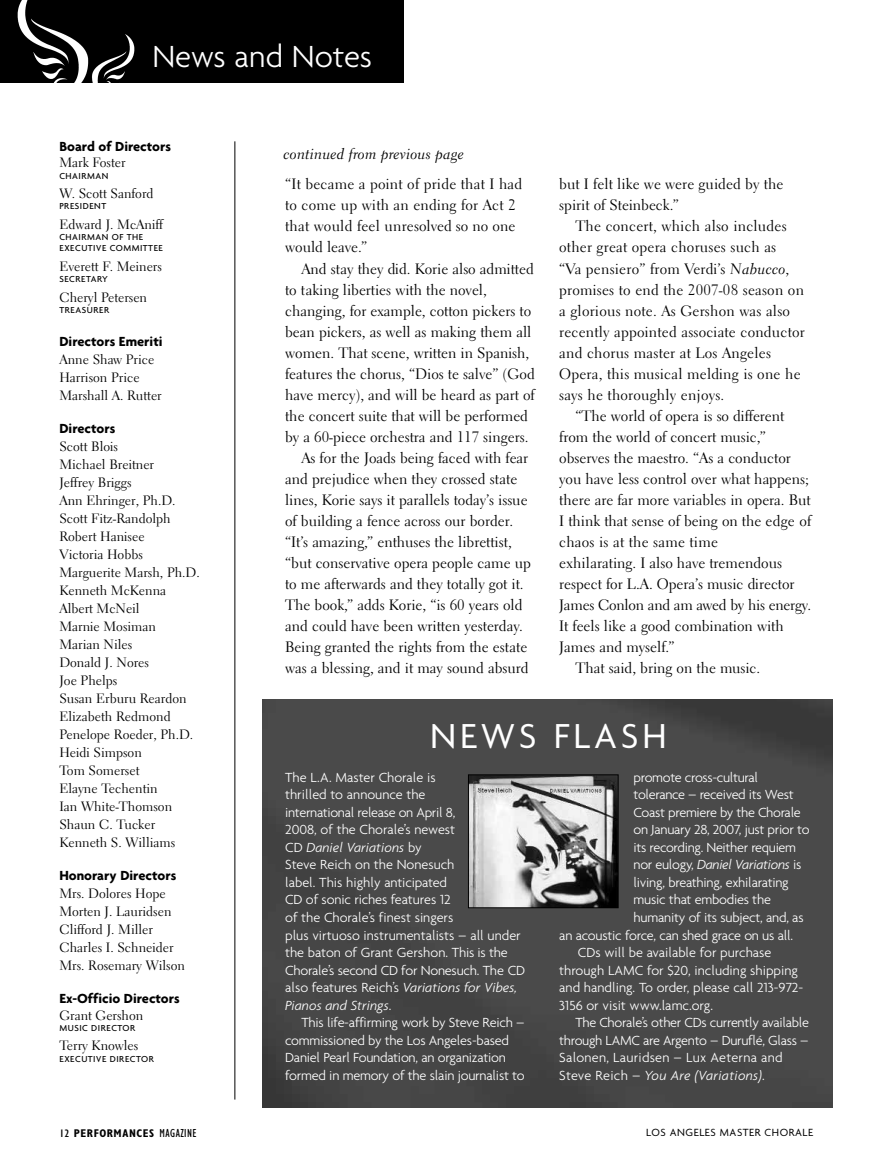
<style>
.page{position:relative;width:878px;height:1175px;background:#fff}
.page>*{position:absolute;margin:0;border:0;box-sizing:border-box;transform-origin:0 0}
.t1{font:37.5px "Agenda";letter-spacing:.1em;color:#fff}
.t2{font:300 33px "Agenda";color:#fff}
.t3{font:15px/21px "Electra LH";color:#000}
.t4{font:15px "Electra LH Cursive";letter-spacing:.01em;color:#000}
.t5{font:300 14.25px/17.5px "Agenda";letter-spacing:-.015em;color:#fff}
.t6{font:700 14.25px "Agenda";color:#000}
.t7{font:300 14.25px "Agenda";letter-spacing:.015em;color:#fff}
.t8{font:italic 300 14.25px "Agenda";letter-spacing:.015em;color:#fff}
.t9{font:italic 300 14.25px "Agenda";letter-spacing:-.02em;color:#fff}
.t10{font:13.5px/18px "Electra LH";color:#000}
.t11{font:11.25px "Agenda";letter-spacing:.05em;color:#000}
.t12{font:700 condensed 11.25px "Gill Sans";letter-spacing:.05em;color:#000}
.t13{font:500 9.3px/11.2px "Agenda";letter-spacing:.055em;color:#000}
.s1{font-family:"Electra LH Cursive"}
.s2{font-style:italic}
.s3{font-style:normal}
.s4{font-weight:400}
.s5{font-weight:400;font-size:12px}
</style>
<div class="page">
<div style="left:0;top:0;width:403px;height:82px;background:#000"></div>
<img style="left:17px;top:0;width:118px;height:82px">
<hr style="left:234px;top:141px;width:1px;height:958px;background:#000">
<img style="left:262px;top:699px;width:570px;height:408px">
<img style="left:470px;top:776px;width:146px;height:130px">
<div style="left:468px;top:774px;width:150px;height:134px;border:1px solid #000"></div>
<h2 class="t2" style="left:152px;top:43px;width:221px">News and Notes</h2>
<p class="t6" style="left:59px;top:140px;width:113px">Board of Directors</p>
<p class="t10" style="left:59px;top:155px;width:68px">Mark Foster</p>
<p class="t13" style="left:59px;top:171px;width:50px">CHAIRMAN</p>
<p class="t10" style="left:59px;top:186px;width:96px">W. Scott Sanford</p>
<p class="t13" style="left:59px;top:201px;width:48px">PRESIDENT</p>
<p class="t10" style="left:59px;top:216px;width:105px">Edward J. McAniff</p>
<p class="t13" style="left:59px;top:232px;width:105px">CHAIRMAN OF THE<br>EXECUTIVE COMMITTEE</p>
<p class="t10" style="left:59px;top:258px;width:104px">Everett F. Meiners</p>
<p class="t13" style="left:59px;top:274px;width:50px">SECRETARY</p>
<p class="t10" style="left:59px;top:289px;width:89px">Cheryl Petersen</p>
<p class="t13" style="left:59px;top:305px;width:51px">TREASURER</p>
<p class="t6" style="left:59px;top:335px;width:105px">Directors Emeriti</p>
<p class="t10" style="left:59px;top:351px;width:104px">Anne Shaw Price<br>Harrison Price<br>Marshall A. Rutter</p>
<p class="t6" style="left:59px;top:422px;width:57px">Directors</p>
<p class="t10" style="left:59px;top:438px;width:142px">Scott Blois<br>Michael Breitner<br>Jeffrey Briggs<br>Ann Ehringer, Ph.D.<br>Scott Fitz-Randolph<br>Robert Hanisee<br>Victoria Hobbs<br>Marguerite Marsh, Ph.D.<br>Kenneth McKenna<br>Albert McNeil<br>Marnie Mosiman<br>Marian Niles<br>Donald J. Nores<br>Joe Phelps<br>Susan Erburu Reardon<br>Elizabeth Redmond<br>Penelope Roeder, Ph.D.<br>Heidi Simpson<br>Tom Somerset<br>Elayne Techentin<br>Ian White-Thomson<br>Shaun C. Tucker<br>Kenneth S. Williams</p>
<p class="t6" style="left:59px;top:869px;width:118px">Honorary Directors</p>
<p class="t10" style="left:59px;top:885px;width:127px">Mrs. Dolores Hope<br>Morten J. Lauridsen<br>Clifford J. Miller<br>Charles I. Schneider<br>Mrs. Rosemary Wilson</p>
<p class="t6" style="left:59px;top:992px;width:122px">Ex-Officio Directors</p>
<p class="t10" style="left:59px;top:1007px;width:85px">Grant Gershon</p>
<p class="t13" style="left:59px;top:1023px;width:77px">MUSIC DIRECTOR</p>
<p class="t10" style="left:59px;top:1038px;width:80px">Terry Knowles</p>
<p class="t13" style="left:59px;top:1053px;width:96px">EXECUTIVE DIRECTOR</p>
<p class="t4" style="left:284px;top:147px;width:182px">continued from previous page</p>
<p class="t3" style="left:285px;top:175px;width:239px">“It became a point of pride that I had to come up with an ending for Act 2 that would feel unresolved so no one would leave.”</p>
<p class="t3" style="left:301px;top:259px;width:234px">And stay they did. Korie also admitted</p>
<p class="t3" style="left:285px;top:280px;width:203px">to taking liberties with the novel,</p>
<p class="t3" style="left:285px;top:301px;width:247px">changing, for example, cotton pickers to</p>
<p class="t3" style="left:285px;top:322px;width:248px">bean pickers, as well as making them all</p>
<p class="t3" style="left:285px;top:343px;width:246px">women. That scene, written in Spanish,</p>
<p class="t3" style="left:285px;top:364px;width:251px">features the chorus, “Dios te salve” (God</p>
<p class="t3" style="left:285px;top:385px;width:251px">have mercy), and will be heard as part of</p>
<p class="t3" style="left:285px;top:406px;width:244px">the concert suite that will be performed</p>
<p class="t3" style="left:285px;top:427px;width:245px">by a 60-piece orchestra and 117 singers.</p>
<p class="t3" style="left:301px;top:448px;width:228px">As for the Joads being faced with fear</p>
<p class="t3" style="left:285px;top:469px;width:234px">and prejudice when they crossed state</p>
<p class="t3" style="left:285px;top:490px;width:244px">lines, Korie says it parallels today’s issue</p>
<p class="t3" style="left:285px;top:511px;width:229px">of building a fence across our border.</p>
<p class="t3" style="left:285px;top:532px;width:228px">“It’s amazing,” enthuses the librettist,</p>
<p class="t3" style="left:285px;top:553px;width:247px">“but conservative opera people came up</p>
<p class="t3" style="left:285px;top:574px;width:240px">to me afterwards and they totally got it.</p>
<p class="t3" style="left:285px;top:595px;width:239px">The book,” adds Korie, “is 60 years old</p>
<p class="t3" style="left:285px;top:616px;width:239px">and could have been written yesterday.</p>
<p class="t3" style="left:285px;top:637px;width:244px">Being granted the rights from the estate</p>
<p class="t3" style="left:285px;top:658px;width:245px">was a blessing, and it may sound absurd</p>
<p class="t3" style="left:559px;top:175px;width:226px">but I felt like we were guided by the spirit of Steinbeck.”</p>
<p class="t3" style="left:559px;top:217px;width:247px;text-indent:16px">The concert, which also includes other great opera choruses such as<br>“Va pensiero” from Verdi’s <span class="s1">Nabucco</span>, promises to end the 2007-08 season on a glorious note. As Gershon was also recently appointed associate conductor and chorus master at Los Angeles Opera, this musical melding is one he says he thoroughly enjoys.</p>
<p class="t3" style="left:575px;top:406px;width:210px">“The world of opera is so different</p>
<p class="t3" style="left:559px;top:427px;width:208px">from the world of concert music,”</p>
<p class="t3" style="left:559px;top:448px;width:233px">observes the maestro. “As a conductor</p>
<p class="t3" style="left:559px;top:469px;width:251px">you have less control over what happens;</p>
<p class="t3" style="left:559px;top:490px;width:253px">there are far more variables in opera. But</p>
<p class="t3" style="left:559px;top:511px;width:253px">I think that sense of being on the edge of</p>
<p class="t3" style="left:559px;top:532px;width:160px">chaos is at the same time</p>
<p class="t3" style="left:559px;top:553px;width:224px">exhilarating. I also have tremendous</p>
<p class="t3" style="left:559px;top:574px;width:237px">respect for L.A. Opera’s music director</p>
<p class="t3" style="left:559px;top:595px;width:253px">James Conlon and am awed by his energy.</p>
<p class="t3" style="left:559px;top:616px;width:226px">It feels like a good combination with</p>
<p class="t3" style="left:559px;top:637px;width:117px">James and myself.”</p>
<p class="t3" style="left:575px;top:658px;width:186px">That said, bring on the music.</p>
<h1 class="t1" style="left:430px;top:721px;width:238px">NEWS FLASH</h1>
<p class="t5" style="left:285px;top:769px;width:242px">The L.A. Master Chorale is<br>thrilled to announce the<br>international release on April 8,<br>2008, of the Chorale’s newest<br>CD <span class="s2">Daniel Variations</span> by<br>Steve Reich on the Nonesuch<br>label. This highly anticipated<br>CD of sonic riches features 12<br>of the Chorale’s finest singers<br>plus virtuoso instrumentalists – all under the baton of Grant Gershon. This is the<br>Chorale’s second CD for Nonesuch. The CD also features Reich’s <span class="s2">Variations for Vibes,<br>Pianos and Strings</span>.</p>
<p class="t5" style="left:285px;top:1015px;width:241px;text-indent:16px">This life-affirming work by Steve Reich – commissioned by the Los Angeles-based Daniel Pearl Foundation, an organization formed in memory of the slain journalist to</p>
<p class="t5" style="left:633px;top:769px;width:126px">promote cross-cultural</p>
<p class="t5" style="left:633px;top:786px;width:162px">tolerance – received its West</p>
<p class="t5" style="left:633px;top:804px;width:169px">Coast premiere by the Chorale</p>
<p class="t5" style="left:633px;top:822px;width:177px">on January 28, 2007, just prior to</p>
<p class="t5" style="left:633px;top:839px;width:164px">its recording. Neither requiem</p>
<p class="t9" style="left:633px;top:859px;width:169px"><span class="s3">nor eulogy,</span> Daniel Variations <span class="s3">is</span></p>
<p class="t5" style="left:633px;top:874px;width:157px">living, breathing, exhilarating</p>
<p class="t5" style="left:633px;top:892px;width:139px">music that embodies the</p>
<p class="t5" style="left:633px;top:909px;width:172px">humanity of its subject, and, as</p>
<p class="t5" style="left:559px;top:927px;width:235px">an acoustic force, can shed grace on us all.</p>
<p class="t5" style="left:578px;top:944px;width:195px">CDs will be available for purchase</p>
<p class="t5" style="left:559px;top:962px;width:240px">through LAMC for $20, including shipping</p>
<p class="t5" style="left:559px;top:979px;width:245px">and handling. To order, please call 213-972-</p>
<p class="t5" style="left:559px;top:997px;width:155px">3156 or visit www.lamc.org.</p>
<p class="t5" style="left:575px;top:1015px;width:235px">The Chorale’s other CDs currently available</p>
<p class="t5" style="left:559px;top:1032px;width:251px">through LAMC are Argento – Duruflé, Glass –</p>
<p class="t7" style="left:559px;top:1052px;width:225px">Salonen, Lauridsen – Lux Aeterna and</p>
<p class="t8" style="left:559px;top:1069px;width:207px"><span class="s3">Steve Reich –</span> You Are (Variations)<span class="s3">.</span></p>
<p class="t12" style="left:59px;top:1129px;width:139px"><span class="s4">12</span> PERFORMANCES <span class="s5">MAGAZINE</span></p>
<p class="t11" style="left:646px;top:1127px;width:168px">LOS ANGELES MASTER CHORALE</p>
</div>
